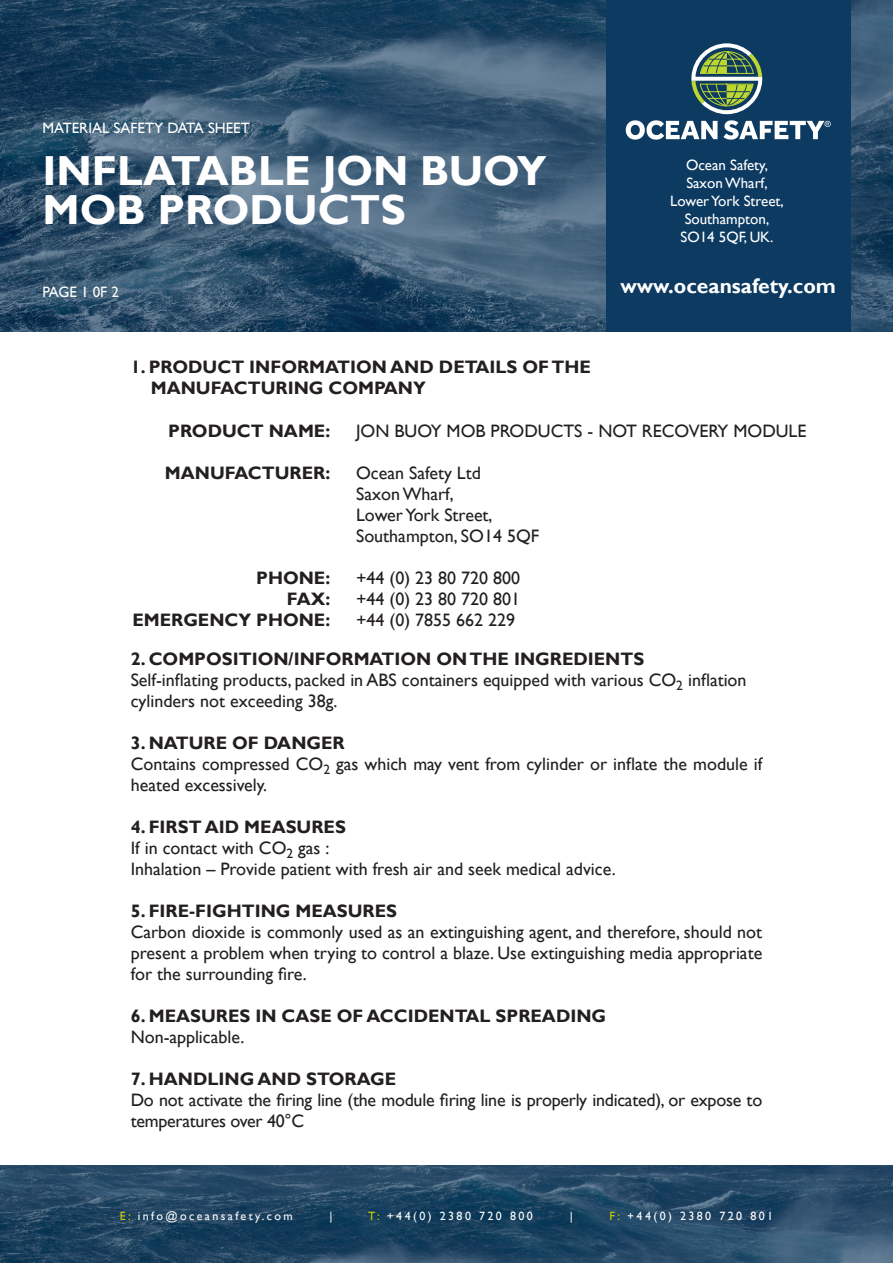
<style>
.page{position:relative;width:893px;height:1263px;background:#fff}
.page>*{position:absolute;margin:0;border:0;box-sizing:border-box;transform-origin:0 0}
.t1{font:700 42px/39px "Gill Sans";color:#fff}
.t2{font:700 21px "Gill Sans";color:#fff}
.t3{font:18px/21px "Gill Sans";color:#231f20}
.t4{font:700 18px/21px "Gill Sans";color:#231f20}
.t5{font:15px "Gill Sans";color:#fff}
.t6{font:12px "Gill Sans";letter-spacing:.2em;color:#fff}
.s1{color:#cc0}
</style>
<div class="page">
<svg style="left:0;top:0;width:893px;height:332px;background:#34546f"></svg>
<svg style="left:0;top:1165px;width:893px;height:98px;background:#254966"></svg>
<div style="left:606px;top:0;width:244px;height:332px;background:#0c3a61"></div>
<svg style="left:626px;top:120px;width:91px;height:20px"></svg>
<svg style="left:723px;top:120px;width:108px;height:20px"></svg>
<svg style="left:691px;top:43px;width:71px;height:71px"></svg>
<p class="t5" style="left:43px;top:119px;width:209px">MATERIAL SAFETY DATA SHEET</p>
<p class="t1" style="left:43px;top:153px;width:505px">INFLATABLE JON BUOY<br>MOB PRODUCTS</p>
<p class="t5" style="left:43px;top:283px;width:78px">PAGE 1 0F 2</p>
<p class="t4" style="left:151px;top:356px;width:442px;text-indent:-20px">1. PRODUCT INFORMATION AND DETAILS OF THE<br>MANUFACTURING COMPANY</p>
<p class="t5" style="left:686px;top:156px;width:83px">Ocean Safety,</p>
<p class="t5" style="left:686px;top:174px;width:83px">Saxon Wharf,</p>
<p class="t5" style="left:670px;top:192px;width:115px">Lower York Street,</p>
<p class="t5" style="left:685px;top:210px;width:86px">Southampton,</p>
<p class="t5" style="left:681px;top:228px;width:94px">SO14 5QF, UK.</p>
<p class="t2" style="left:620px;top:274px;width:217px">www.oceansafety.com</p>
<p class="t4" style="left:168px;top:420px;width:164px">PRODUCT NAME:</p>
<p class="t4" style="left:165px;top:462px;width:167px">MANUFACTURER:</p>
<p class="t4" style="left:256px;top:567px;width:76px">PHONE:</p>
<p class="t4" style="left:287px;top:588px;width:45px">FAX:</p>
<p class="t4" style="left:132px;top:609px;width:199px">EMERGENCY PHONE:</p>
<p class="t3" style="left:356px;top:420px;width:452px">JON BUOY MOB PRODUCTS - NOT RECOVERY MODULE</p>
<p class="t3" style="left:356px;top:462px;width:126px">Ocean Safety Ltd</p>
<p class="t3" style="left:356px;top:483px;width:99px">Saxon Wharf,</p>
<p class="t3" style="left:356px;top:504px;width:138px">Lower York Street,</p>
<p class="t3" style="left:356px;top:525px;width:185px">Southampton, SO14 5QF</p>
<p class="t3" style="left:356px;top:567px;width:166px">+44 (0) 23 80 720 800</p>
<p class="t3" style="left:356px;top:588px;width:166px">+44 (0) 23 80 720 801</p>
<p class="t3" style="left:356px;top:609px;width:161px">+44 (0) 7855 662 229</p>
<p class="t4" style="left:131px;top:649px;width:515px">2. COMPOSITION/INFORMATION ON THE INGREDIENTS</p>
<p class="t3" style="left:131px;top:669px;width:617px">Self-inflating products, packed in ABS containers equipped with various CO<sub>2</sub> inflation cylinders not exceeding 38g.</p>
<p class="t4" style="left:131px;top:733px;width:216px">3. NATURE OF DANGER</p>
<p class="t3" style="left:131px;top:753px;width:633px">Contains compressed CO<sub>2</sub> gas which may vent from cylinder or inflate the module if heated excessively.</p>
<p class="t4" style="left:131px;top:817px;width:217px">4. FIRST AID MEASURES</p>
<p class="t3" style="left:131px;top:837px;width:200px">If in contact with CO<sub>2</sub> gas :</p>
<p class="t3" style="left:131px;top:858px;width:486px">Inhalation – Provide patient with fresh air and seek medical advice.</p>
<p class="t4" style="left:131px;top:901px;width:268px">5. FIRE-FIGHTING MEASURES</p>
<p class="t3" style="left:131px;top:921px;width:633px;text-align:justify">Carbon dioxide is commonly used as an extinguishing agent, and therefore, should not present a problem when trying to control a blaze. Use extinguishing media appropriate for the surrounding fire.</p>
<p class="t4" style="left:131px;top:1006px;width:477px">6. MEASURES IN CASE OF ACCIDENTAL SPREADING</p>
<p class="t3" style="left:131px;top:1026px;width:115px">Non-applicable.</p>
<p class="t4" style="left:131px;top:1069px;width:267px">7. HANDLING AND STORAGE</p>
<p class="t3" style="left:131px;top:1089px;width:633px">Do not activate the firing line (the module firing line is properly indicated), or expose to temperatures over 40°C</p>
<p class="t6" style="left:120px;top:1209px;width:174px"><span class="s1">E:</span> info@oceansafety.com</p>
<p class="t6" style="left:330px;top:1209px;width:5px">|</p>
<p class="t6" style="left:368px;top:1209px;width:166px"><span class="s1">T:</span> +44(0) 2380 720 800</p>
<p class="t6" style="left:570px;top:1209px;width:5px">|</p>
<p class="t6" style="left:610px;top:1209px;width:165px"><span class="s1">F:</span> +44(0) 2380 720 801</p>
</div>
